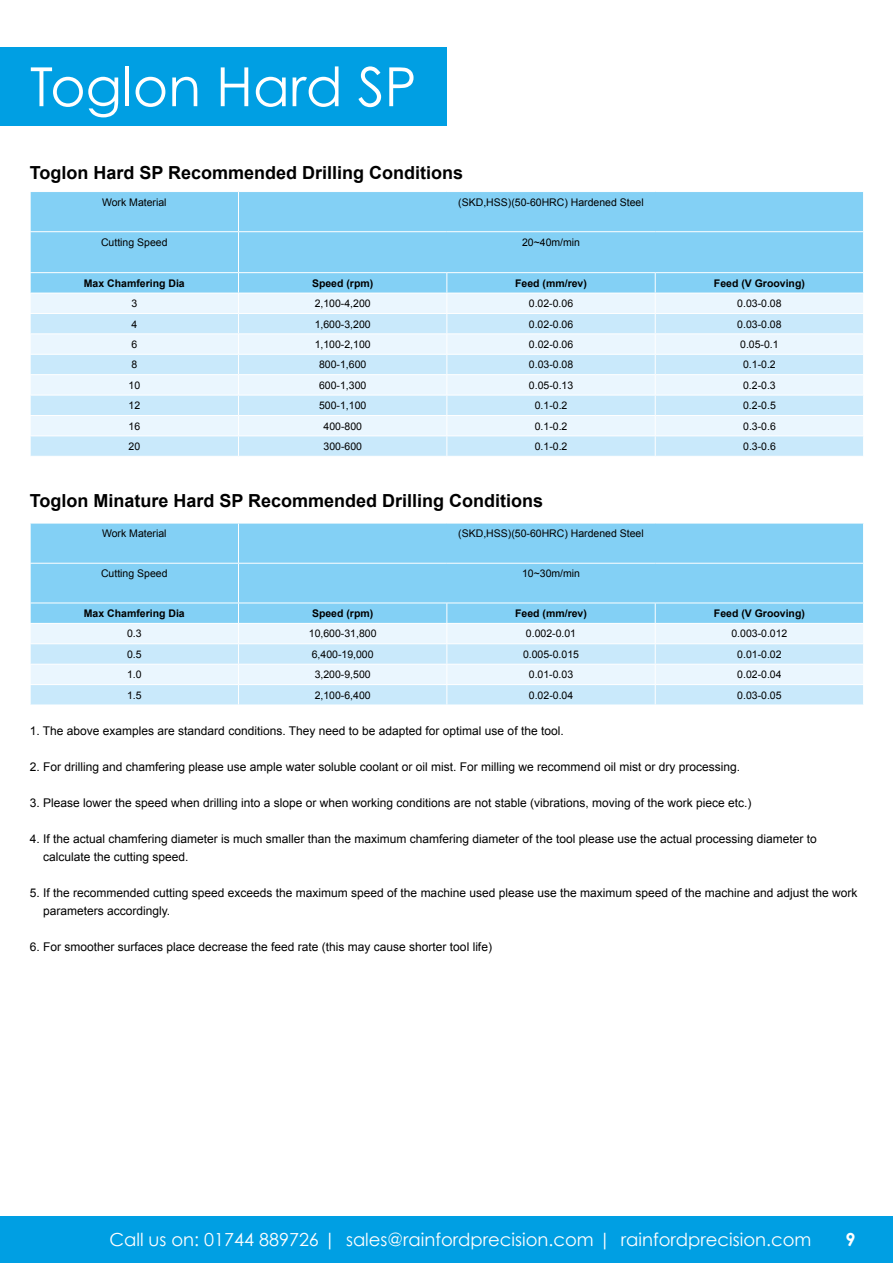
<style>
.page{position:relative;width:893px;height:1263px;background:#fff}
.page>*{position:absolute;margin:0;border:0;box-sizing:border-box;transform-origin:0 0}
.t1{font:54px "Century Gothic";color:#fff}
.t2{font:700 18px "Arial";color:#000}
.t3{font:18px "Century Gothic";color:#fff}
.t4{font:700 18px "Century Gothic";color:#fff}
.t5{font:12px/18px "Arial";color:#000}
.t6{font:10.5px "Arial";color:#000}
.t7{font:700 10.5px "Arial";color:#000}
</style>
<div class="page">
<div style="left:0;top:1216px;width:893px;height:47px;background:#009fe3"></div>
<div style="left:31px;top:192px;width:832px;height:101px;background:#83d0f5"></div>
<div style="left:31px;top:294px;width:832px;height:19px;background:#eaf6fe"></div>
<svg style="left:31px;top:314px;width:832px;height:142px;background:#d7eefc"></svg>
<hr style="left:238px;top:192px;width:1px;height:39px;background:#fff">
<hr style="left:30px;top:231px;width:208px;height:1px;background:#fff">
<hr style="left:238px;top:231px;width:209px;height:1px;background:#fff">
<hr style="left:238px;top:232px;width:1px;height:40px;background:#fff">
<hr style="left:447px;top:231px;width:208px;height:1px;background:#fff">
<hr style="left:655px;top:231px;width:209px;height:1px;background:#fff">
<hr style="left:30px;top:272px;width:208px;height:1px;background:#fff">
<hr style="left:238px;top:272px;width:209px;height:1px;background:#fff">
<hr style="left:447px;top:272px;width:208px;height:1px;background:#fff">
<hr style="left:655px;top:272px;width:209px;height:1px;background:#fff">
<hr style="left:30px;top:333px;width:208px;height:1px;background:#fff">
<hr style="left:238px;top:333px;width:209px;height:1px;background:#fff">
<hr style="left:447px;top:333px;width:208px;height:1px;background:#fff">
<hr style="left:655px;top:333px;width:209px;height:1px;background:#fff">
<hr style="left:30px;top:354px;width:208px;height:1px;background:#fff">
<hr style="left:238px;top:354px;width:209px;height:1px;background:#fff">
<hr style="left:447px;top:354px;width:208px;height:1px;background:#fff">
<hr style="left:655px;top:354px;width:209px;height:1px;background:#fff">
<hr style="left:30px;top:374px;width:208px;height:1px;background:#fff">
<hr style="left:238px;top:374px;width:209px;height:1px;background:#fff">
<hr style="left:447px;top:374px;width:208px;height:1px;background:#fff">
<hr style="left:655px;top:374px;width:209px;height:1px;background:#fff">
<hr style="left:30px;top:395px;width:208px;height:1px;background:#fff">
<hr style="left:238px;top:395px;width:209px;height:1px;background:#fff">
<hr style="left:447px;top:395px;width:208px;height:1px;background:#fff">
<hr style="left:655px;top:395px;width:209px;height:1px;background:#fff">
<hr style="left:30px;top:415px;width:208px;height:1px;background:#fff">
<hr style="left:238px;top:415px;width:209px;height:1px;background:#fff">
<hr style="left:447px;top:415px;width:208px;height:1px;background:#fff">
<hr style="left:655px;top:415px;width:209px;height:1px;background:#fff">
<hr style="left:30px;top:435px;width:208px;height:1px;background:#fff">
<svg style="left:30px;top:273px;width:1px;height:183px"></svg>
<hr style="left:238px;top:435px;width:209px;height:1px;background:#fff">
<svg style="left:238px;top:273px;width:1px;height:183px"></svg>
<hr style="left:447px;top:435px;width:208px;height:1px;background:#fff">
<svg style="left:446px;top:273px;width:1px;height:183px"></svg>
<hr style="left:655px;top:435px;width:209px;height:1px;background:#fff">
<svg style="left:655px;top:273px;width:1px;height:183px"></svg>
<div style="left:0;top:47px;width:446px;height:78px;background:#009fe3"></div>
<div style="left:31px;top:524px;width:832px;height:99px;background:#83d0f5"></div>
<div style="left:31px;top:624px;width:832px;height:19px;background:#eaf6fe"></div>
<svg style="left:31px;top:644px;width:832px;height:61px;background:#d4edfc"></svg>
<hr style="left:238px;top:523px;width:1px;height:40px;background:#fff">
<hr style="left:30px;top:563px;width:208px;height:1px;background:#fff">
<hr style="left:238px;top:563px;width:209px;height:1px;background:#fff">
<hr style="left:238px;top:564px;width:1px;height:39px;background:#fff">
<hr style="left:447px;top:563px;width:208px;height:1px;background:#fff">
<hr style="left:655px;top:563px;width:209px;height:1px;background:#fff">
<hr style="left:30px;top:603px;width:208px;height:1px;background:#fff">
<hr style="left:238px;top:603px;width:209px;height:1px;background:#fff">
<hr style="left:447px;top:603px;width:208px;height:1px;background:#fff">
<hr style="left:655px;top:603px;width:209px;height:1px;background:#fff">
<hr style="left:30px;top:664px;width:208px;height:1px;background:#fff">
<hr style="left:238px;top:664px;width:209px;height:1px;background:#fff">
<hr style="left:447px;top:664px;width:208px;height:1px;background:#fff">
<hr style="left:655px;top:664px;width:209px;height:1px;background:#fff">
<hr style="left:30px;top:684px;width:208px;height:1px;background:#fff">
<svg style="left:30px;top:603px;width:1px;height:102px"></svg>
<hr style="left:238px;top:684px;width:209px;height:1px;background:#fff">
<svg style="left:238px;top:603px;width:1px;height:102px"></svg>
<hr style="left:447px;top:684px;width:208px;height:1px;background:#fff">
<svg style="left:446px;top:603px;width:1px;height:102px"></svg>
<hr style="left:655px;top:684px;width:209px;height:1px;background:#fff">
<svg style="left:655px;top:603px;width:1px;height:102px"></svg>
<h1 class="t1" style="left:30px;top:54px;width:388px">Toglon Hard SP</h1>
<h2 class="t2" style="left:30px;top:160px;width:435px">Toglon Hard SP Recommended Drilling Conditions</h2>
<p class="t6" style="left:102px;top:195px;width:66px">Work Material</p>
<p class="t6" style="left:458px;top:195px;width:187px">(SKD,HSS)(50-60HRC) Hardened Steel</p>
<p class="t6" style="left:101px;top:235px;width:68px">Cutting Speed</p>
<p class="t6" style="left:522px;top:235px;width:60px">20~40m/min</p>
<p class="t7" style="left:84px;top:276px;width:102px">Max Chamfering Dia</p>
<p class="t7" style="left:312px;top:276px;width:63px">Speed (rpm)</p>
<p class="t7" style="left:515px;top:276px;width:73px">Feed (mm/rev)</p>
<p class="t7" style="left:714px;top:276px;width:93px">Feed (V Grooving)</p>
<p class="t6" style="left:131px;top:296px;width:7px">3</p>
<p class="t6" style="left:315px;top:296px;width:58px">2,100-4,200</p>
<p class="t6" style="left:529px;top:296px;width:46px">0.02-0.06</p>
<p class="t6" style="left:737px;top:296px;width:46px">0.03-0.08</p>
<p class="t6" style="left:131px;top:317px;width:7px">4</p>
<p class="t6" style="left:315px;top:317px;width:58px">1,600-3,200</p>
<p class="t6" style="left:529px;top:317px;width:46px">0.02-0.06</p>
<p class="t6" style="left:737px;top:317px;width:46px">0.03-0.08</p>
<p class="t6" style="left:131px;top:337px;width:7px">6</p>
<p class="t6" style="left:315px;top:337px;width:58px">1,100-2,100</p>
<p class="t6" style="left:529px;top:337px;width:46px">0.02-0.06</p>
<p class="t6" style="left:740px;top:337px;width:40px">0.05-0.1</p>
<p class="t6" style="left:131px;top:358px;width:7px">8</p>
<p class="t6" style="left:319px;top:358px;width:49px">800-1,600</p>
<p class="t6" style="left:529px;top:358px;width:46px">0.03-0.08</p>
<p class="t6" style="left:743px;top:358px;width:34px">0.1-0.2</p>
<p class="t6" style="left:129px;top:378px;width:13px">10</p>
<p class="t6" style="left:319px;top:378px;width:49px">600-1,300</p>
<p class="t6" style="left:529px;top:378px;width:46px">0.05-0.13</p>
<p class="t6" style="left:743px;top:378px;width:34px">0.2-0.3</p>
<p class="t6" style="left:129px;top:399px;width:13px">12</p>
<p class="t6" style="left:319px;top:399px;width:49px">500-1,100</p>
<p class="t6" style="left:535px;top:399px;width:34px">0.1-0.2</p>
<p class="t6" style="left:743px;top:399px;width:34px">0.2-0.5</p>
<p class="t6" style="left:129px;top:419px;width:13px">16</p>
<p class="t6" style="left:323px;top:419px;width:40px">400-800</p>
<p class="t6" style="left:535px;top:419px;width:34px">0.1-0.2</p>
<p class="t6" style="left:743px;top:419px;width:34px">0.3-0.6</p>
<p class="t6" style="left:129px;top:439px;width:13px">20</p>
<p class="t6" style="left:323px;top:439px;width:40px">300-600</p>
<p class="t6" style="left:535px;top:439px;width:34px">0.1-0.2</p>
<p class="t6" style="left:743px;top:439px;width:34px">0.3-0.6</p>
<h2 class="t2" style="left:30px;top:489px;width:515px">Toglon Minature Hard SP Recommended Drilling Conditions</h2>
<p class="t6" style="left:102px;top:526px;width:66px">Work Material</p>
<p class="t6" style="left:458px;top:526px;width:187px">(SKD,HSS)(50-60HRC) Hardened Steel</p>
<p class="t6" style="left:101px;top:567px;width:68px">Cutting Speed</p>
<p class="t6" style="left:522px;top:567px;width:60px">10~30m/min</p>
<p class="t7" style="left:84px;top:606px;width:102px">Max Chamfering Dia</p>
<p class="t7" style="left:312px;top:606px;width:63px">Speed (rpm)</p>
<p class="t7" style="left:515px;top:606px;width:73px">Feed (mm/rev)</p>
<p class="t7" style="left:714px;top:606px;width:93px">Feed (V Grooving)</p>
<p class="t6" style="left:127px;top:627px;width:16px">0.3</p>
<p class="t6" style="left:309px;top:627px;width:69px">10,600-31,800</p>
<p class="t6" style="left:526px;top:627px;width:52px">0.002-0.01</p>
<p class="t6" style="left:731px;top:627px;width:58px">0.003-0.012</p>
<p class="t6" style="left:127px;top:647px;width:16px">0.5</p>
<p class="t6" style="left:312px;top:647px;width:63px">6,400-19,000</p>
<p class="t6" style="left:523px;top:647px;width:58px">0.005-0.015</p>
<p class="t6" style="left:737px;top:647px;width:46px">0.01-0.02</p>
<p class="t6" style="left:127px;top:668px;width:16px">1.0</p>
<p class="t6" style="left:315px;top:668px;width:58px">3,200-9,500</p>
<p class="t6" style="left:529px;top:668px;width:46px">0.01-0.03</p>
<p class="t6" style="left:737px;top:668px;width:46px">0.02-0.04</p>
<p class="t6" style="left:127px;top:688px;width:16px">1.5</p>
<p class="t6" style="left:315px;top:688px;width:58px">2,100-6,400</p>
<p class="t6" style="left:529px;top:688px;width:46px">0.02-0.04</p>
<p class="t6" style="left:737px;top:688px;width:46px">0.03-0.05</p>
<p class="t5" style="left:30px;top:722px;width:535px">1. The above examples are standard conditions. They need to be adapted for optimal use of the tool.</p>
<p class="t5" style="left:30px;top:758px;width:712px">2. For drilling and chamfering please use ample water soluble coolant or oil mist. For milling we recommend oil mist or dry processing.</p>
<p class="t5" style="left:30px;top:794px;width:723px">3. Please lower the speed when drilling into a slope or when working conditions are not stable (vibrations, moving of the work piece etc.)</p>
<p class="t5" style="left:43px;top:830px;width:775px;text-indent:-13px">4. If the actual chamfering diameter is much smaller than the maximum chamfering diameter of the tool please use the actual processing diameter to calculate the cutting speed.</p>
<p class="t5" style="left:43px;top:884px;width:816px;text-indent:-13px">5. If the recommended cutting speed exceeds the maximum speed of the machine used please use the maximum speed of the machine and adjust the work parameters accordingly.</p>
<p class="t5" style="left:30px;top:938px;width:464px">6. For smoother surfaces place decrease the feed rate (this may cause shorter tool life)</p>
<h2 class="t3" style="left:109px;top:1228px;width:703px">Call us on: 01744 889726 | sales@rainfordprecision.com | rainfordprecision.com</h2>
<h2 class="t4" style="left:845px;top:1228px;width:12px">9</h2>
</div>
